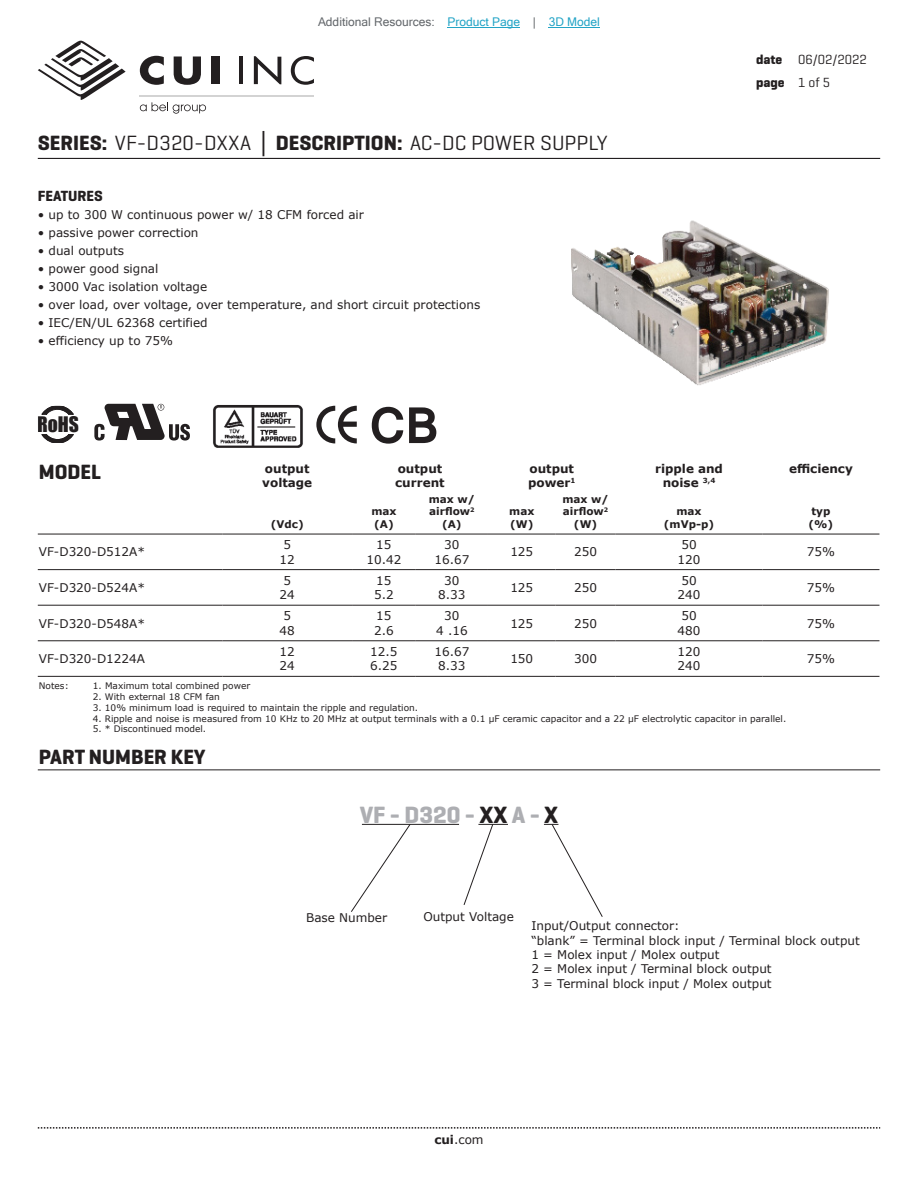
<style>
.page{position:relative;width:918px;height:1188px;background:#fff}
.page>*{position:absolute;margin:0;border:0;box-sizing:border-box;transform-origin:0 0}
.t1{font:700 24px "Geogrotesque";color:#adaeb2}
.t2{font:21px "Geogrotesque";color:#231f20}
.t3{font:700 21px "Geogrotesque";color:#231f20}
.t4{font:19.65px "Impact";color:#231f20}
.t5{font:700 15px "Geogrotesque";color:#231f20}
.t6{font:13.5px/22.5px "Geogrotesque";color:#231f20}
.t7{font:12px/14.4px "Verdana";color:#231f20;text-align:center}
.t8{font:700 12px/14.4px "Verdana";color:#231f20}
.t9{font:12px "Microsoft Sans Serif";color:#63676b}
.t10{font:700 10.5px/12.6px "Verdana";color:#231f20}
.t11{font:9px "Verdana";color:#231f20}
.s1{color:#23a4c6}
.s2{font-weight:700}
.s3{font-family:"Verdana";font-weight:700}
.s4{color:#231f20}
</style>
<div class="page">
<hr style="left:38px;top:158px;width:842px;height:1px;background:#231f20">
<svg style="left:38px;top:40px;width:88px;height:60px"></svg>
<hr style="left:239px;top:57px;width:4px;height:27px;background:#231f20">
<svg style="left:254px;top:56px;width:27px;height:28px"></svg>
<svg style="left:291px;top:56px;width:23px;height:29px"></svg>
<svg style="left:140px;top:56px;width:24px;height:29px"></svg>
<svg style="left:174px;top:56px;width:27px;height:29px"></svg>
<div style="left:211px;top:56px;width:8px;height:28px;background:#231f20"></div>
<svg style="left:140px;top:102px;width:66px;height:12px"></svg>
<hr style="left:140px;top:95px;width:174px;height:1px;background:#231f20">
<svg style="left:38px;top:1127px;width:842px;height:2px"></svg>
<hr style="left:38px;top:534px;width:184px;height:1px;background:#231f20">
<hr style="left:222px;top:534px;width:130px;height:1px;background:#231f20">
<hr style="left:352px;top:534px;width:64px;height:1px;background:#231f20">
<hr style="left:416px;top:534px;width:72px;height:1px;background:#231f20">
<hr style="left:488px;top:534px;width:68px;height:1px;background:#231f20">
<hr style="left:556px;top:534px;width:60px;height:1px;background:#231f20">
<hr style="left:616px;top:534px;width:146px;height:1px;background:#231f20">
<hr style="left:762px;top:534px;width:117px;height:1px;background:#231f20">
<hr style="left:38px;top:569px;width:184px;height:1px;background:#231f20">
<hr style="left:222px;top:569px;width:130px;height:1px;background:#231f20">
<hr style="left:352px;top:569px;width:64px;height:1px;background:#231f20">
<hr style="left:416px;top:569px;width:72px;height:1px;background:#231f20">
<hr style="left:488px;top:569px;width:68px;height:1px;background:#231f20">
<hr style="left:556px;top:569px;width:60px;height:1px;background:#231f20">
<hr style="left:616px;top:569px;width:146px;height:1px;background:#231f20">
<hr style="left:762px;top:569px;width:117px;height:1px;background:#231f20">
<hr style="left:38px;top:605px;width:184px;height:1px;background:#231f20">
<hr style="left:222px;top:605px;width:130px;height:1px;background:#231f20">
<hr style="left:352px;top:605px;width:64px;height:1px;background:#231f20">
<hr style="left:416px;top:605px;width:72px;height:1px;background:#231f20">
<hr style="left:488px;top:605px;width:68px;height:1px;background:#231f20">
<hr style="left:556px;top:605px;width:60px;height:1px;background:#231f20">
<hr style="left:616px;top:605px;width:146px;height:1px;background:#231f20">
<hr style="left:762px;top:605px;width:117px;height:1px;background:#231f20">
<hr style="left:38px;top:640px;width:184px;height:1px;background:#231f20">
<hr style="left:222px;top:640px;width:130px;height:1px;background:#231f20">
<hr style="left:352px;top:640px;width:64px;height:1px;background:#231f20">
<hr style="left:416px;top:640px;width:72px;height:1px;background:#231f20">
<hr style="left:488px;top:640px;width:68px;height:1px;background:#231f20">
<hr style="left:556px;top:640px;width:60px;height:1px;background:#231f20">
<hr style="left:616px;top:640px;width:146px;height:1px;background:#231f20">
<hr style="left:762px;top:640px;width:117px;height:1px;background:#231f20">
<hr style="left:38px;top:676px;width:184px;height:1px;background:#231f20">
<hr style="left:222px;top:676px;width:130px;height:1px;background:#231f20">
<hr style="left:352px;top:676px;width:64px;height:1px;background:#231f20">
<hr style="left:416px;top:676px;width:72px;height:1px;background:#231f20">
<hr style="left:488px;top:676px;width:68px;height:1px;background:#231f20">
<hr style="left:556px;top:676px;width:60px;height:1px;background:#231f20">
<hr style="left:616px;top:676px;width:146px;height:1px;background:#231f20">
<hr style="left:762px;top:676px;width:117px;height:1px;background:#231f20">
<hr style="left:38px;top:769px;width:842px;height:1px;background:#231f20">
<hr style="left:362px;top:824px;width:97px;height:1px;background:#231f20">
<svg style="left:351px;top:823px;width:60px;height:89px"></svg>
<hr style="left:478px;top:824px;width:30px;height:1px;background:#231f20">
<img style="left:571px;top:220px;width:258px;height:166px">
<svg style="left:463px;top:823px;width:31px;height:82px"></svg>
<svg style="left:544px;top:824px;width:59px;height:93px"></svg>
<svg style="left:41px;top:406px;width:33px;height:37px"></svg>
<img style="left:213px;top:405px;width:90px;height:43px">
<svg style="left:94px;top:404px;width:96px;height:37px"></svg>
<svg style="left:316px;top:406px;width:41px;height:37px"></svg>
<svg style="left:372px;top:407px;width:31px;height:37px"></svg>
<svg style="left:409px;top:407px;width:27px;height:36px"></svg>
<hr style="left:448px;top:27px;width:72px;height:1px;background:#23a4c6">
<hr style="left:549px;top:27px;width:51px;height:1px;background:#23a4c6">
<p class="t9" style="left:318px;top:15px;width:283px">Additional Resources: <span class="s1">Product Page</span> | <span class="s1">3D Model</span></p>
<h2 class="t2" style="left:38px;top:130px;width:571px"><span class="s2">SERIES:</span> VF-D320-DXXA <span class="s3">│</span> <span class="s2">DESCRIPTION:</span> AC-DC POWER SUPPLY</h2>
<p class="t5" style="left:38px;top:186px;width:67px">FEATURES</p>
<p class="t7" style="left:38px;top:207px;width:328px">• up to 300 W continuous power w/ 18 CFM forced air</p>
<p class="t7" style="left:38px;top:225px;width:162px">• passive power correction</p>
<p class="t7" style="left:38px;top:243px;width:88px">• dual outputs</p>
<p class="t7" style="left:38px;top:261px;width:122px">• power good signal</p>
<p class="t7" style="left:38px;top:279px;width:171px">• 3000 Vac isolation voltage</p>
<p class="t7" style="left:38px;top:297px;width:444px">• over load, over voltage, over temperature, and short circuit protections</p>
<p class="t7" style="left:38px;top:315px;width:171px">• IEC/EN/UL 62368 certified</p>
<p class="t7" style="left:38px;top:333px;width:137px">• efficiency up to 75%</p>
<h3 class="t4" style="left:37px;top:410px;width:43px">RoHS</h3>
<p class="t6" style="left:756px;top:48px;width:112px"><span class="s2">date</span> 06/02/2022 <span class="s2">page</span> 1 of 5</p>
<h2 class="t3" style="left:39px;top:459px;width:64px">MODEL</h2>
<p class="t8" style="left:262px;top:461px;width:51px">output voltage</p>
<p class="t8" style="left:395px;top:461px;width:51px">output current</p>
<p class="t8" style="left:528px;top:461px;width:49px">output power<sup>1</sup></p>
<p class="t8" style="left:655px;top:461px;width:69px;text-align:center">ripple and noise <sup>3,4</sup></p>
<p class="t8" style="left:789px;top:461px;width:65px">efficiency</p>
<p class="t10" style="left:271px;top:518px;width:34px">(Vdc)</p>
<p class="t10" style="left:371px;top:505px;width:27px">max (A)</p>
<p class="t10" style="left:429px;top:493px;width:48px;text-align:center">max w/ airflow<sup>2 </sup>(A)</p>
<p class="t10" style="left:562px;top:493px;width:48px;text-align:center">max w/ airflow<sup>2 </sup>(W)</p>
<p class="t10" style="left:664px;top:505px;width:52px;text-align:center">max (mVp-p)</p>
<p class="t10" style="left:809px;top:505px;width:26px">typ (%)</p>
<p class="t10" style="left:509px;top:505px;width:27px">max (W)</p>
<p class="t7" style="left:39px;top:545px;width:108px">VF-D320-D512A*</p>
<p class="t7" style="left:280px;top:538px;width:17px">5<br>12</p>
<p class="t7" style="left:366px;top:538px;width:36px">15<br>10.42</p>
<p class="t7" style="left:434px;top:538px;width:36px">30<br>16.67</p>
<p class="t7" style="left:510px;top:545px;width:24px">125</p>
<p class="t7" style="left:574px;top:545px;width:24px">250</p>
<p class="t7" style="left:678px;top:538px;width:24px">50<br>120</p>
<p class="t7" style="left:807px;top:545px;width:30px">75%</p>
<p class="t7" style="left:39px;top:580px;width:108px">VF-D320-D524A*</p>
<p class="t7" style="left:280px;top:573px;width:17px">5<br>24</p>
<p class="t7" style="left:374px;top:573px;width:21px;text-align:left">15<br>5.2</p>
<p class="t7" style="left:438px;top:573px;width:29px">30<br>8.33</p>
<p class="t7" style="left:510px;top:580px;width:24px">125</p>
<p class="t7" style="left:574px;top:580px;width:24px">250</p>
<p class="t7" style="left:678px;top:573px;width:24px">50<br>240</p>
<p class="t7" style="left:807px;top:580px;width:30px">75%</p>
<p class="t7" style="left:39px;top:616px;width:108px">VF-D320-D548A*</p>
<p class="t7" style="left:280px;top:609px;width:17px">5<br>48</p>
<p class="t7" style="left:374px;top:609px;width:21px;text-align:left">15<br>2.6</p>
<p class="t7" style="left:436px;top:609px;width:33px">30<br>4 .16</p>
<p class="t7" style="left:510px;top:616px;width:24px">125</p>
<p class="t7" style="left:574px;top:616px;width:24px">250</p>
<p class="t7" style="left:678px;top:609px;width:24px">50<br>480</p>
<p class="t7" style="left:807px;top:616px;width:30px">75%</p>
<p class="t7" style="left:39px;top:651px;width:108px">VF-D320-D1224A</p>
<p class="t7" style="left:280px;top:644px;width:17px;text-align:left">12<br>24</p>
<p class="t7" style="left:370px;top:644px;width:29px;text-align:left">12.5<br>6.25</p>
<p class="t7" style="left:434px;top:644px;width:36px">16.67<br>8.33</p>
<p class="t7" style="left:510px;top:651px;width:24px">150</p>
<p class="t7" style="left:574px;top:651px;width:24px">300</p>
<p class="t7" style="left:678px;top:644px;width:24px;text-align:left">120<br>240</p>
<p class="t7" style="left:807px;top:651px;width:30px">75%</p>
<p class="t11" style="left:39px;top:680px;width:31px">Notes:</p>
<p class="t11" style="left:93px;top:680px;width:159px">1. Maximum total combined power</p>
<p class="t11" style="left:93px;top:691px;width:129px">2. With external 18 CFM fan</p>
<p class="t11" style="left:93px;top:701px;width:327px">3. 10% minimum load is required to maintain the ripple and regulation.</p>
<p class="t11" style="left:93px;top:712px;width:695px">4. Ripple and noise is measured from 10 KHz to 20 MHz at output terminals with a 0.1 μF ceramic capacitor and a 22 μF electrolytic capacitor in parallel.</p>
<p class="t11" style="left:93px;top:723px;width:115px">5. * Discontinued model.</p>
<h2 class="t3" style="left:39px;top:744px;width:168px">PART NUMBER KEY</h2>
<h1 class="t1" style="left:360px;top:799px;width:200px">VF - D320 - <span class="s4">XX</span> A - <span class="s4">X</span></h1>
<p class="t7" style="left:306px;top:910px;width:83px">Base Number</p>
<p class="t7" style="left:423px;top:909px;width:92px">Output Voltage</p>
<p class="t7" style="left:531px;top:919px;width:330px;text-align:left">Input/Output connector:<br>“blank” = Terminal block input / Terminal block output 1 = Molex input / Molex output<br>2 = Molex input / Terminal block output<br>3 = Terminal block input / Molex output</p>
<p class="t7" style="left:434px;top:1132px;width:51px"><span class="s2">cui</span>.com</p>
</div>
